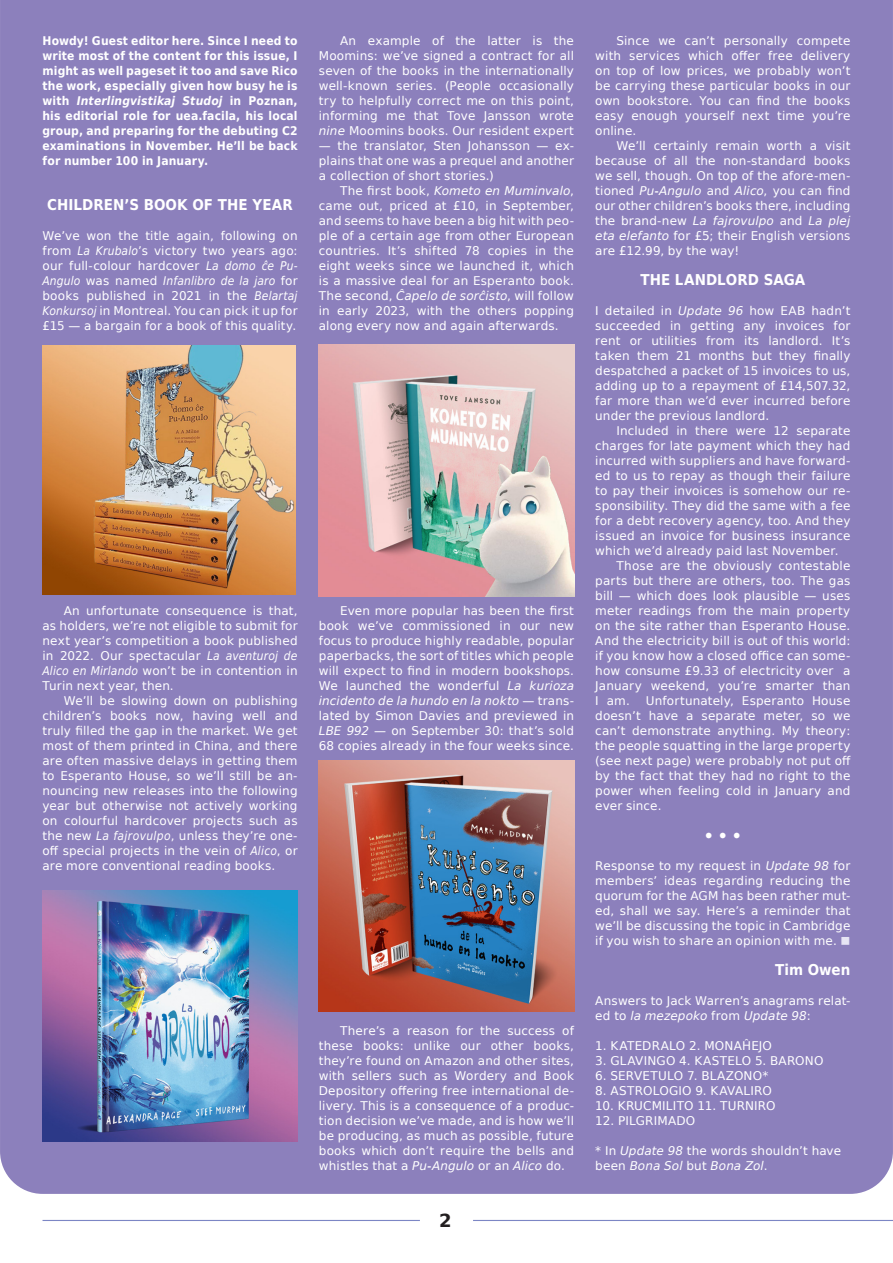
<style>
.page{position:relative;width:893px;height:1263px;background:#fff}
.page>*{position:absolute;margin:0;border:0;box-sizing:border-box;transform-origin:0 0}
.t1{font:700 18px "DejaVu Sans";color:#231f20}
.heading_3{font:700 15px "DejaVu Sans Condensed";letter-spacing:.005em;color:#fff}
.signature{font:700 15px "DejaVu Sans Condensed";color:#fff}
.main_text{font:12px/15px "DejaVu Sans";letter-spacing:.015em;color:#fff;text-align:justify}
.opening_paragraph{font:12px/15px "DejaVu Sans";letter-spacing:.015em;color:#fff;text-align:justify}
.opening_paragraph-2{font:700 12px/15px "DejaVu Sans Condensed";letter-spacing:.01em;color:#fff;text-align:justify}
.s1{font-style:italic}
.s2{font-family:"DejaVu Sans Condensed";font-style:italic}
.s3{color:#e7e5f4}
</style>
<div class="page">
<hr style="left:43px;top:1220px;width:850px;height:1px;background:#7c86c5">
<div style="left:420px;top:1194px;width:53px;height:53px;background:#fff;border-radius:50%"></div>
<div style="left:0;top:0;width:893px;height:1194px;background:#8c80bc"></div>
<img style="left:43px;top:891px;width:255px;height:251px">
<img style="left:319px;top:761px;width:255px;height:251px">
<img style="left:43px;top:345px;width:253px;height:249px">
<img style="left:319px;top:345px;width:255px;height:251px">
<p class="opening_paragraph-2" style="left:42px;top:33px;width:257px">Howdy! Guest editor here. Since I need to write most of the content for this issue, I might as well pageset it too and save Rico the work, especially given how busy he is with <span class="s1">Interlingvistikaj Studoj</span> in Poznan, his editorial role for uea.facila, his local group, and preparing for the debuting C2 examinations in November. He’ll be back for number 100 in January.</p>
<p class="heading_3" style="left:47px;top:192px;width:247px">CHILDREN’S BOOK OF THE YEAR</p>
<p class="opening_paragraph" style="left:42px;top:228px;width:257px">We’ve won the title again, following on from <span class="s2">La Krubalo</span>’s victory two years ago: our full-colour hardcover <span class="s2">La domo ĉe Pu-Angulo</span> was named <span class="s2">Infanlibro de la jaro</span> for books published in 2021 in the <span class="s2">Belartaj Konkursoj</span> in Montreal. You can pick it up for £15 — a bargain for a book of this quality.</p>
<p class="main_text" style="left:42px;top:603px;width:257px;text-indent:21px">An unfortunate consequence is that, as holders, we’re not eligible to submit for next year’s competition a book published in 2022. Our spectacular <span class="s2">La aventuroj de Alico en Mirlando</span> won’t be in contention in Turin next year, then.</p>
<p class="main_text" style="left:42px;top:693px;width:257px;text-indent:21px">We’ll be slowing down on publishing children’s books now, having well and truly filled the gap in the market. We get most of them printed in China, and there are often massive delays in getting them to Esperanto House, so we’ll still be an&shy;nouncing new releases into the following year but otherwise not actively working on colourful hardcover projects such as the new <span class="s2">La fajrovulpo</span>, unless they’re one&shy;off special projects in the vein of <span class="s2">Alico</span>, or are more conventional reading books.</p>
<p class="main_text" style="left:319px;top:33px;width:257px;text-indent:21px">An example of the latter is the Moomins: we’ve signed a contract for all seven of the books in the internationally well-known series. (People occasionally try to helpfully correct me on this point, informing me that Tove Jansson wrote <span class="s1">nine</span> Moomins books. Our resident expert</p>
<p class="main_text" style="left:319px;top:138px;width:257px">— the translator, Sten Johansson — ex&shy;plains that one was a prequel and another a collection of short stories.)</p>
<p class="main_text" style="left:319px;top:183px;width:257px;text-indent:21px">The first book, <span class="s1">Kometo en Muminvalo</span>, came out, priced at £10, in September, and seems to have been a big hit with peo&shy;ple of a certain age from other European countries. It’s shifted 78 copies in the eight weeks since we launched it, which is a massive deal for an Esperanto book.<br>The second, <span class="s1">Ĉapelo de sorĉisto</span>, will follow in early 2023, with the others popping along every now and again afterwards.</p>
<p class="main_text" style="left:319px;top:603px;width:257px;text-indent:21px">Even more popular has been the first book we’ve commissioned in our new focus to produce highly readable, popular paperbacks, the sort of titles which people will expect to find in modern bookshops.<br>We launched the wonderful <span class="s1">La kurioza incidento de la hundo en la nokto</span> — trans&shy;lated by Simon Davies and previewed in <span class="s1">LBE 992</span> — on September 30: that’s sold 68 copies already in the four weeks since.</p>
<p class="main_text" style="left:319px;top:1023px;width:257px;text-indent:21px">There’s a reason for the success of these books: unlike our other books, they’re found on Amazon and other sites, with sellers such as Wordery and Book Depository offering free international de&shy;livery. This is a consequence of a produc&shy;tion decision we’ve made, and is how we’ll be producing, as much as possible, future books which don’t require the bells and whistles that a <span class="s1">Pu-Angulo</span> or an <span class="s1">Alico</span> do.</p>
<h1 class="t1" style="left:439px;top:1206px;width:14px">2</h1>
<p class="main_text" style="left:595px;top:33px;width:257px;text-indent:21px">Since we can’t personally compete with services which offer free delivery on top of low prices, we probably won’t be carrying these particular books in our own bookstore. You can find the books easy enough yourself next time you’re online.</p>
<p class="main_text" style="left:595px;top:138px;width:257px;text-indent:21px">We’ll certainly remain worth a visit because of all the non-standard books we sell, though. On top of the afore-men&shy;tioned <span class="s1">Pu-Angulo</span> and <span class="s1">Alico</span>, you can find our other children’s books there, including the brand-new <span class="s1">La fajrovulpo</span> and <span class="s1">La plej eta elefanto</span> for £5; their English versions are £12.99, by the way!</p>
<p class="heading_3" style="left:640px;top:267px;width:166px">THE LANDLORD SAGA</p>
<p class="opening_paragraph" style="left:595px;top:303px;width:257px">I detailed in <span class="s1">Update 96</span> how EAB hadn’t succeeded in getting any invoices for rent or utilities from its landlord. It’s taken them 21 months but they finally despatched a packet of 15 invoices to us, adding up to a repayment of £14,507.32, far more than we’d ever incurred before under the previous landlord.</p>
<p class="main_text" style="left:595px;top:423px;width:257px;text-indent:21px">Included in there were 12 separate charges for late payment which they had incurred with suppliers and have forward&shy;ed to us to repay as though their failure to pay their invoices is somehow our re&shy;sponsibility. They did the same with a fee for a debt recovery agency, too. And they issued an invoice for business insurance which we’d already paid last November.</p>
<p class="main_text" style="left:595px;top:558px;width:257px;text-indent:21px">Those are the obviously contestable parts but there are others, too. The gas bill — which does look plausible — uses meter readings from the main property on the site rather than Esperanto House.<br>And the electricity bill is out of this world: if you know how a closed office can some&shy;how consume £9.33 of electricity over a January weekend, you’re smarter than I am.</p>
<p class="main_text" style="left:595px;top:693px;width:257px;text-indent:51px">Unfortunately, Esperanto House doesn’t have a separate meter, so we can’t demonstrate anything. My theory: the people squatting in the large property (see next page) were probably not put off by the fact that they had no right to the power when feeling cold in January and ever since.</p>
<p class="opening_paragraph" style="left:704px;top:828px;width:39px">⚫ ⚫ ⚫</p>
<p class="opening_paragraph" style="left:595px;top:858px;width:257px">Response to my request in <span class="s1">Update 98</span> for members’ ideas regarding reducing the quorum for the AGM has been rather mut&shy;ed, shall we say. Here’s a reminder that we’ll be discussing the topic in Cambridge if you wish to share an opinion with me. <span class="s3">◼</span></p>
<p class="signature" style="left:775px;top:957px;width:77px">Tim Owen</p>
<p class="opening_paragraph" style="left:595px;top:993px;width:257px">Answers to Jack Warren’s anagrams relat&shy;ed to <span class="s1">la mezepoko</span> from <span class="s1">Update 98</span>:</p>
<p class="main_text" style="left:595px;top:1038px;width:178px">1. KATEDRALO 2. MONAĤEJO</p>
<p class="main_text" style="left:595px;top:1053px;width:230px">3. GLAVINGO 4. KASTELO 5. BARONO</p>
<p class="main_text" style="left:595px;top:1068px;width:175px">6. SERVETULO 7. BLAZONO*</p>
<p class="main_text" style="left:595px;top:1083px;width:178px">8. ASTROLOGIO 9. KAVALIRO</p>
<p class="main_text" style="left:595px;top:1098px;width:182px">10. KRUCMILITO 11. TURNIRO</p>
<p class="main_text" style="left:595px;top:1113px;width:102px">12. PILGRIMADO</p>
<p class="main_text" style="left:595px;top:1143px;width:247px">* In <span class="s1">Update 98</span> the words shouldn’t have been <span class="s1">Bona Sol</span> but <span class="s1">Bona Zol</span>.</p>
</div>
